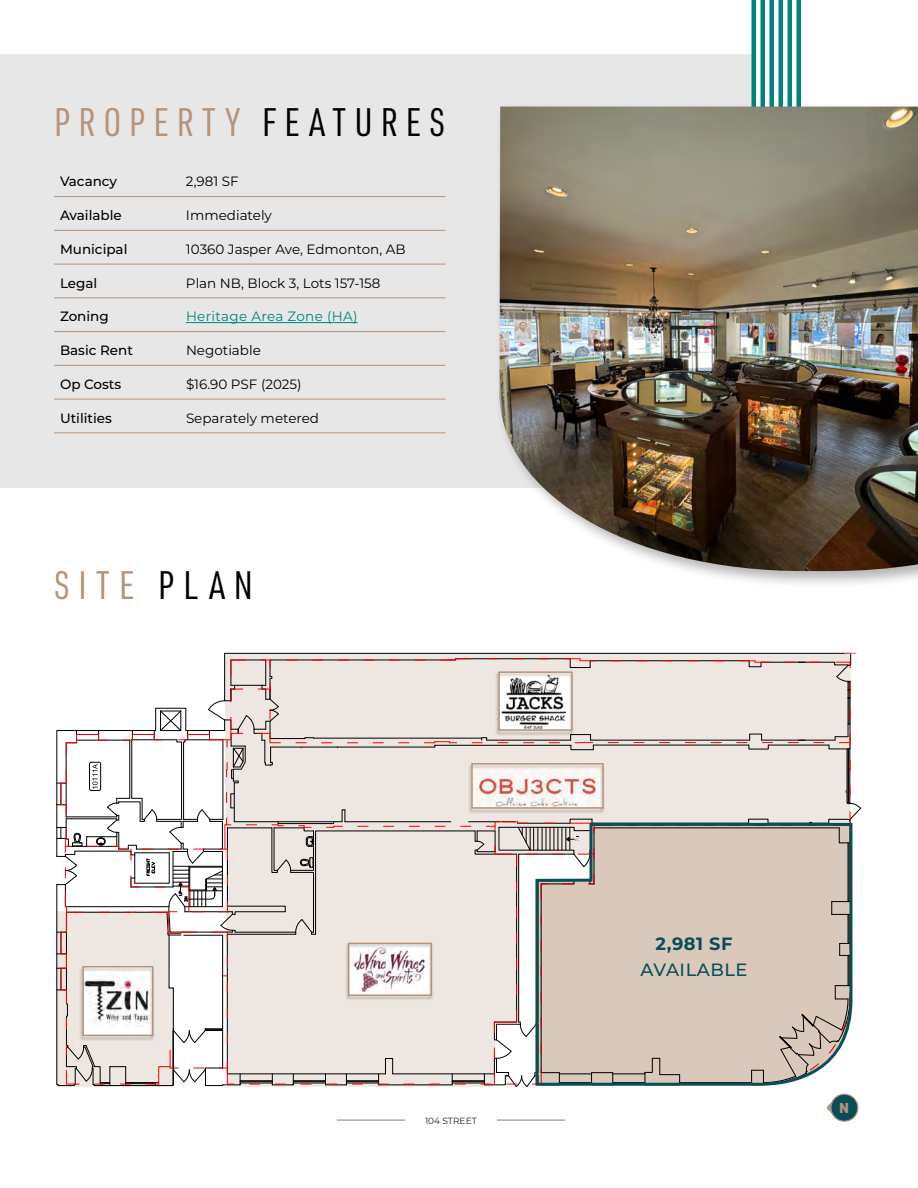
<style>
.page{position:relative;width:918px;height:1188px;background:#fff}
.page>*{position:absolute;margin:0;border:0;box-sizing:border-box;transform-origin:0 0}
.t1{font:39px "URWDIN Cond";letter-spacing:.21em;color:#b69278}
.t2{font:39px "URWDIN Cond";letter-spacing:.235em;color:#b69278}
.t3{font:500 17.85px "Montserrat";letter-spacing:.03em;color:#074e59}
.t4{font:700 17.85px "Montserrat";color:#074e59}
.t5{font:900 14.1px "URWDIN";color:#b69278}
.t6{font:13.5px "Montserrat";color:#000}
.t7{font:500 13.5px "Montserrat";color:#000}
.t8{font:13.5px "Montserrat";letter-spacing:.025em;color:#00837d}
.t9{font:9px "Montserrat";color:#212121}
.s1{color:#000}
</style>
<div class="page">
<div style="left:0;top:54px;width:752px;height:433px;background:#e7e7e7"></div>
<hr style="left:788px;top:0;width:4px;height:415px;background:#00837d">
<hr style="left:770px;top:0;width:4px;height:415px;background:#00837d">
<div style="left:796px;top:0;width:5px;height:415px;background:#00837d"></div>
<div style="left:778px;top:0;width:5px;height:415px;background:#00837d"></div>
<div style="left:760px;top:0;width:5px;height:415px;background:#00837d"></div>
<hr style="left:752px;top:0;width:4px;height:415px;background:#00837d">
<div style="left:495px;top:102px;width:423px;height:487px;background:#000;opacity:.3"></div>
<img style="left:500px;top:107px;width:418px;height:464px">
<svg style="left:827px;top:1094px;width:26px;height:28px"></svg>
<div style="left:831px;top:1094px;width:27px;height:27px;background:#074e59;border-radius:50%"></div>
<div style="left:830px;top:1094px;width:28px;height:28px;border:1px solid #b69278;border-radius:50%"></div>
<hr style="left:54px;top:196px;width:126px;height:1px;background:#b69278">
<hr style="left:180px;top:196px;width:266px;height:1px;background:#b69278">
<hr style="left:54px;top:230px;width:126px;height:1px;background:#b69278">
<hr style="left:180px;top:230px;width:266px;height:1px;background:#b69278">
<hr style="left:54px;top:264px;width:126px;height:1px;background:#b69278">
<hr style="left:180px;top:264px;width:266px;height:1px;background:#b69278">
<hr style="left:54px;top:298px;width:126px;height:1px;background:#b69278">
<hr style="left:180px;top:298px;width:266px;height:1px;background:#b69278">
<hr style="left:54px;top:331px;width:126px;height:1px;background:#b69278">
<hr style="left:180px;top:331px;width:266px;height:1px;background:#b69278">
<hr style="left:54px;top:365px;width:126px;height:1px;background:#b69278">
<hr style="left:180px;top:365px;width:266px;height:1px;background:#b69278">
<hr style="left:54px;top:399px;width:126px;height:1px;background:#b69278">
<hr style="left:180px;top:399px;width:266px;height:1px;background:#b69278">
<hr style="left:54px;top:433px;width:126px;height:1px;background:#b69278">
<hr style="left:180px;top:433px;width:266px;height:1px;background:#b69278">
<hr style="left:186px;top:322px;width:172px;height:1px;background:#00837d">
<hr style="left:337px;top:1120px;width:228px;height:1px;background:#000">
<div style="left:405px;top:1107px;width:92px;height:25px;background:#fff"></div>
<svg style="left:56px;top:653px;width:806px;height:434px"></svg>
<div style="left:495px;top:672px;width:79px;height:64px;background:#000;opacity:.29"></div>
<div style="left:498px;top:671px;width:75px;height:60px;border:1px solid #b69278"></div>
<h1 class="t1" style="left:54px;top:96px;width:393px">PROPERTY <span class="s1">FEATURES</span></h1>
<p class="t7" style="left:60px;top:172px;width:59px">Vacancy</p>
<p class="t6" style="left:186px;top:172px;width:54px">2,981 SF</p>
<p class="t7" style="left:60px;top:206px;width:63px">Available</p>
<p class="t6" style="left:186px;top:206px;width:87px">Immediately</p>
<p class="t7" style="left:60px;top:240px;width:69px">Municipal</p>
<p class="t6" style="left:186px;top:240px;width:221px">10360 Jasper Ave, Edmonton, AB</p>
<p class="t7" style="left:60px;top:273px;width:39px">Legal</p>
<p class="t6" style="left:186px;top:273px;width:196px">Plan NB, Block 3, Lots 157-158</p>
<p class="t7" style="left:60px;top:307px;width:50px">Zoning</p>
<p class="t8" style="left:186px;top:307px;width:173px">Heritage Area Zone (HA)</p>
<p class="t7" style="left:60px;top:341px;width:75px">Basic Rent</p>
<p class="t6" style="left:186px;top:341px;width:76px">Negotiable</p>
<p class="t7" style="left:60px;top:375px;width:63px">Op Costs</p>
<p class="t6" style="left:186px;top:375px;width:117px">$16.90 PSF (2025)</p>
<p class="t7" style="left:60px;top:408px;width:53px">Utilities</p>
<p class="t6" style="left:186px;top:408px;width:135px">Separately metered</p>
<h1 class="t2" style="left:54px;top:559px;width:200px">SITE <span class="s1">PLAN</span></h1>
<p class="t9" style="left:425px;top:1115px;width:53px">104 STREET</p>
<h2 class="t4" style="left:656px;top:930px;width:79px">2,981 SF</h2>
<h2 class="t3" style="left:641px;top:958px;width:108px">AVAILABLE</h2>
<p class="t5" style="left:839px;top:1098px;width:11px">N</p>
</div>
